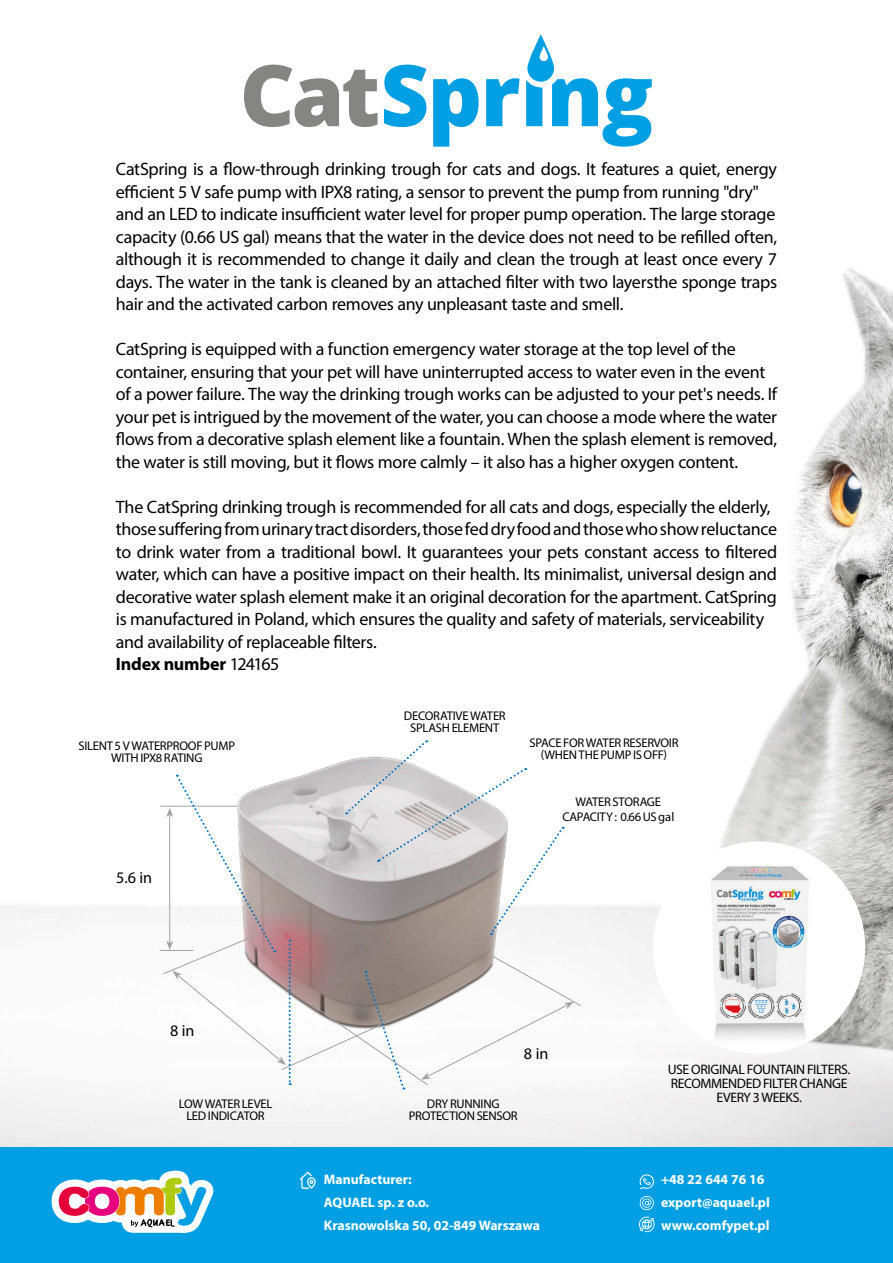
<style>
.page{position:relative;width:893px;height:1263px;background:#fff}
.page>*{position:absolute;margin:0;border:0;box-sizing:border-box;transform-origin:0 0}
.t1{font:800 85.05px "Open Sans";letter-spacing:-.02em;color:#009fe3}
.t2{font:18px/22.5px "Myriad Pro";letter-spacing:-.02em;color:#000}
.t3{font:16.2px "Myriad Pro";color:#000}
.t4{font:700 13.8px/22.6px "Myriad Pro";color:#fff}
.t5{font:13.8px/14.4px "Myriad Pro";letter-spacing:-.025em;color:#000;text-align:center}
.t6{font:12.6px/12.1px "Myriad Pro";letter-spacing:-.02em;color:#000;text-align:center}
.s1{color:#858584}
.s2{font-weight:700}
</style>
<div class="page">
<img style="left:0;top:268px;width:893px;height:879px">
<svg style="left:527px;top:34px;width:27px;height:48px"></svg>
<svg style="left:540px;top:46px;width:8px;height:15px"></svg>
<div style="left:0;top:1147px;width:893px;height:116px;background:#009fe3"></div>
<svg style="left:52px;top:1170px;width:161px;height:63px"></svg>
<svg style="left:640px;top:1174px;width:14px;height:15px"></svg>
<svg style="left:640px;top:1196px;width:14px;height:14px"></svg>
<svg style="left:639px;top:1216px;width:16px;height:16px"></svg>
<svg style="left:300px;top:1171px;width:16px;height:18px"></svg>
<div style="left:653px;top:841px;width:212px;height:213px;background:#fff;border-radius:50%"></div>
<img style="left:682px;top:848px;width:158px;height:206px">
<img style="left:124px;top:734px;width:466px;height:312px">
<hr style="left:160px;top:950px;width:33px;height:1px;background:#a3a3a3">
<hr style="left:160px;top:806px;width:78px;height:1px;background:#a3a3a3">
<svg style="left:163px;top:740px;width:419px;height:349px"></svg>
<h1 class="t1" style="left:240px;top:31px;width:415px"><span class="s1">Cat</span>Spring</h1>
<p class="t2" style="left:116px;top:158px;width:663px">CatSpring is a flow-through drinking trough for cats and dogs. It features a quiet, energy efficient 5 V safe pump with IPX8 rating, a sensor to prevent the pump from running "dry" and an LED to indicate insufficient water level for proper pump operation. The large storage capacity (0.66 US gal) means that the water in the device does not need to be refilled often, although it is recommended to change it daily and clean the trough at least once every 7 days. The water in the tank is cleaned by an attached filter with two layersthe sponge traps hair and the activated carbon removes any unpleasant taste and smell.</p>
<p class="t2" style="left:116px;top:338px;width:663px">CatSpring is equipped with a function emergency water storage at the top level of the container, ensuring that your pet will have uninterrupted access to water even in the event of a power failure. The way the drinking trough works can be adjusted to your pet's needs. If your pet is intrigued by the movement of the water, you can choose a mode where the water flows from a decorative splash element like a fountain. When the splash element is removed, the water is still moving, but it flows more calmly – it also has a higher oxygen content.</p>
<p class="t2" style="left:116px;top:495px;width:663px">The CatSpring drinking trough is recommended for all cats and dogs, especially the elderly, those suffering from urinary tract disorders, those fed dry food and those who show reluctance to drink water from a traditional bowl. It guarantees your pets constant access to filtered water, which can have a positive impact on their health. Its minimalist, universal design and decorative water splash element make it an original decoration for the apartment. CatSpring is manufactured in Poland, which ensures the quality and safety of materials, serviceability and availability of replaceable filters.<br><span class="s2">Index number</span> 124165</p>
<p class="t6" style="left:79px;top:739px;width:158px">SILENT 5 V WATERPROOF PUMP<br>WITH IPX8 RATING</p>
<p class="t3" style="left:116px;top:868px;width:38px">5.6 in</p>
<p class="t3" style="left:170px;top:1020px;width:26px">8 in</p>
<p class="t6" style="left:404px;top:710px;width:103px">DECORATIVE WATER<br>SPLASH ELEMENT</p>
<p class="t6" style="left:530px;top:736px;width:150px">SPACE FOR WATER RESERVOIR (WHEN THE PUMP IS OFF)</p>
<p class="t6" style="left:562px;top:794px;width:113px;line-height:15.1px">WATER STORAGE<br>CAPACITY : 0.66 US gal</p>
<p class="t3" style="left:524px;top:1044px;width:26px">8 in</p>
<p class="t6" style="left:179px;top:1097px;width:95px">LOW WATER LEVEL<br>LED INDICATOR</p>
<p class="t6" style="left:409px;top:1097px;width:110px">DRY RUNNING<br>PROTECTION SENSOR</p>
<p class="t4" style="left:324px;top:1168px;width:218px">Manufacturer:<br>AQUAEL sp. z o.o.<br>Krasnowolska 50, 02-849 Warszawa</p>
<p class="t5" style="left:668px;top:1062px;width:184px">USE ORIGINAL FOUNTAIN FILTERS.<br>RECOMMENDED FILTER CHANGE<br>EVERY 3 WEEKS.</p>
<p class="t4" style="left:661px;top:1168px;width:110px">+48 22 644 76 16 export@aquael.pl www.comfypet.pl</p>
</div>
